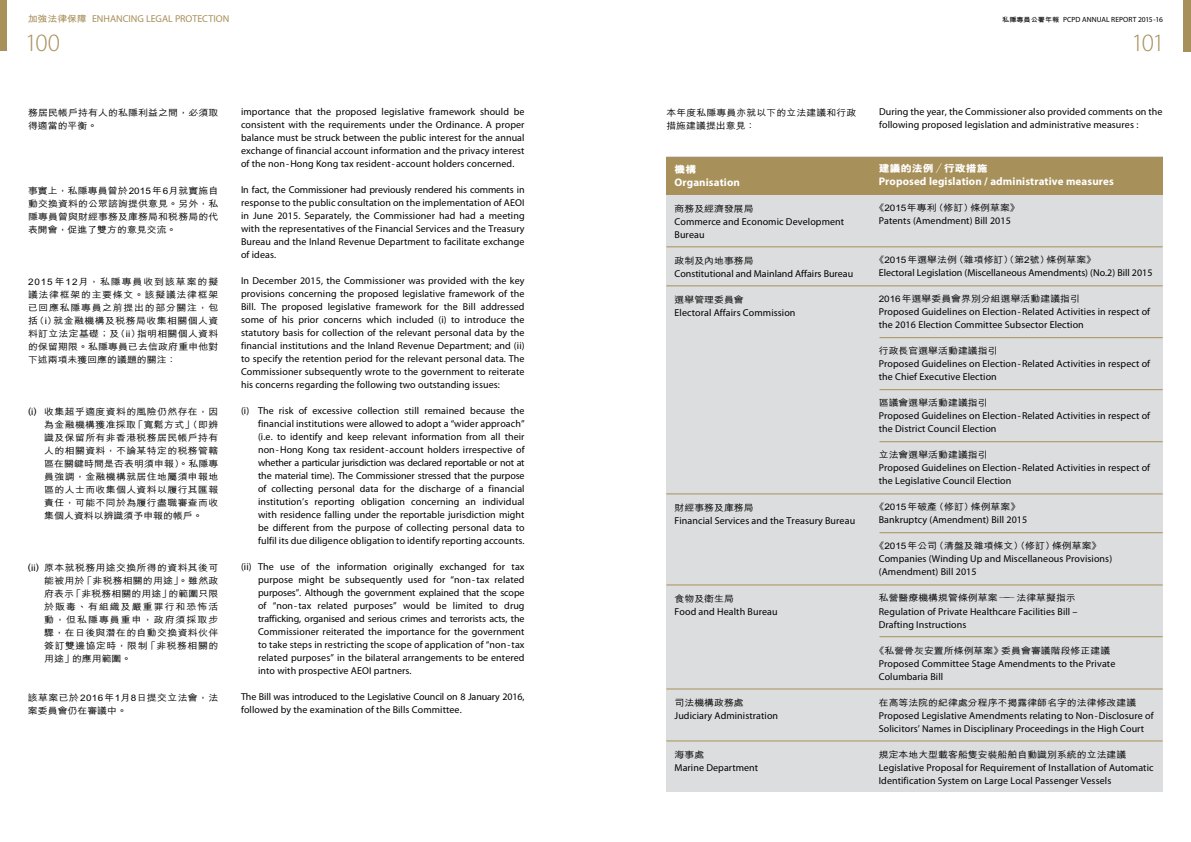
<style>
.page{position:relative;width:1191px;height:842px;background:#fff}
.page>*{position:absolute;margin:0;border:0;box-sizing:border-box;transform-origin:0 0}
.t1{font:300 25px "Myriad Pro";letter-spacing:-.07em;color:#a8905a}
.t2{font:700 11px "Myriad Pro";letter-spacing:.01em;color:#fff}
.t3{font:10px/13px "Myriad Pro";letter-spacing:.01em;color:#000}
.t4{font:10px/13px "Myriad Pro";letter-spacing:-.01em;color:#000}
.t5{font:10px "Myriad Pro";color:#a8905a}
.t6{font:800 10px "M Hei HK";color:#fff;scale:1.1 1}
.t7{font:500 9px/13px "M Hei HK";color:#000;text-align:justify;scale:1.1 1}
.t8{font:500 9px/13px "M Hei HK";letter-spacing:.035em;color:#000;scale:1.1 1}
.t9{font:7.5px "Myriad Pro";letter-spacing:.005em;color:#000}
.s1{font-family:"M Hei HK";font-weight:700;font-size:9px}
.s2{font-family:"M Hei HK";font-weight:700;font-size:6.5px}
</style>
<div class="page">
<div style="left:0;top:0;width:7px;height:51px;background:#a8905a"></div>
<div style="left:1183px;top:0;width:8px;height:51px;background:#a8905a"></div>
<div style="left:666px;top:157px;width:496px;height:635px;background:#dcddde"></div>
<div style="left:666px;top:157px;width:496px;height:38px;background:#a8905a"></div>
<hr style="left:666px;top:247px;width:496px;height:1px;background:#a8905a">
<hr style="left:666px;top:286px;width:496px;height:1px;background:#a8905a">
<hr style="left:879px;top:337px;width:283px;height:1px;background:#a8905a">
<hr style="left:879px;top:389px;width:283px;height:1px;background:#a8905a">
<hr style="left:879px;top:441px;width:283px;height:1px;background:#a8905a">
<hr style="left:879px;top:532px;width:283px;height:1px;background:#a8905a">
<hr style="left:879px;top:636px;width:283px;height:1px;background:#a8905a">
<hr style="left:666px;top:494px;width:496px;height:1px;background:#a8905a">
<hr style="left:666px;top:585px;width:496px;height:1px;background:#a8905a">
<hr style="left:666px;top:689px;width:496px;height:1px;background:#a8905a">
<hr style="left:666px;top:741px;width:496px;height:1px;background:#a8905a">
<p class="t5" style="left:28px;top:14px;width:203px"><span class="s1">加強法律保障</span> ENHANCING LEGAL PROTECTION</p>
<p class="t9" style="left:1002px;top:16px;width:162px"><span class="s2">私隱專員公署年報</span> PCPD ANNUAL REPORT 2015-16</p>
<p class="t1" style="left:25px;top:29px;width:36px">100</p>
<p class="t1" style="left:1131px;top:29px;width:35px">101</p>
<p class="t7" style="left:28px;top:105px;width:174px">務居民帳戶持有人的私隱利益之間，必須取得適當的平衡。</p>
<p class="t7" style="left:28px;top:183px;width:174px">事實上，私隱專員曾於2015年6月就實施自動交換資料的公眾諮詢提供意見。另外，私隱專員曾與財經事務及庫務局和稅務局的代表開會，促進了雙方的意見交流。</p>
<p class="t7" style="left:28px;top:274px;width:175px">2015年12月，私隱專員收到該草案的擬議法律框架的主要條文。該擬議法律框架已回應私隱專員之前提出的部分關注，包括（i）就金融機構及稅務局收集相關個人資料訂立法定基礎；及（ii）指明相關個人資料的保留期限。私隱專員已去信政府重申他對下述兩項未獲回應的議題的關注：</p>
<p class="t7" style="left:44px;top:404px;width:160px;text-indent:-16px">(i) 收集超乎適度資料的風險仍然存在，因為金融機構獲准採取「寬鬆方式」（即辨識及保留所有非香港稅務居民帳戶持有人的相關資料，不論某特定的稅務管轄區在關鍵時間是否表明須申報）。私隱專員強調，金融機構就居住地屬須申報地區的人士而收集個人資料以履行其匯報責任，可能不同於為履行盡職審查而收集個人資料以辨識須予申報的帳戶。</p>
<p class="t7" style="left:44px;top:560px;width:160px;text-indent:-16px">(ii) 原本就稅務用途交換所得的資料其後可能被用於「非稅務相關的用途」。雖然政府表示「非稅務相關的用途」的範圍只限於販毒、有組織及嚴重罪行和恐怖活動，但私隱專員重申，政府須採取步驟，在日後與潛在的自動交換資料伙伴簽訂雙邊協定時，限制「非稅務相關的用途」的應用範圍。</p>
<p class="t8" style="left:28px;top:690px;width:174px">該草案已於2016年1月8日提交立法會，法案委員會仍在審議中。</p>
<p class="t3" style="left:241px;top:106px;width:285px;text-align:justify">importance that the proposed legislative framework should be consistent with the requirements under the Ordinance. A proper balance must be struck between the public interest for the annual exchange of financial account information and the privacy interest of the non-Hong Kong tax resident-account holders concerned.</p>
<p class="t3" style="left:241px;top:184px;width:285px;text-align:justify">In fact, the Commissioner had previously rendered his comments in response to the public consultation on the implementation of AEOI in June 2015. Separately, the Commissioner had had a meeting with the representatives of the Financial Services and the Treasury Bureau and the Inland Revenue Department to facilitate exchange of ideas.</p>
<p class="t3" style="left:241px;top:275px;width:285px;text-align:justify">In December 2015, the Commissioner was provided with the key provisions concerning the proposed legislative framework of the Bill. The proposed legislative framework for the Bill addressed some of his prior concerns which included (i) to introduce the statutory basis for collection of the relevant personal data by the financial institutions and the Inland Revenue Department; and (ii) to specify the retention period for the relevant personal data. The Commissioner subsequently wrote to the government to reiterate his concerns regarding the following two outstanding issues:</p>
<p class="t3" style="left:258px;top:405px;width:268px;text-align:justify;text-indent:-17px">(i) The risk of excessive collection still remained because the financial institutions were allowed to adopt a “wider approach” (i.e. to identify and keep relevant information from all their non-Hong Kong tax resident-account holders irrespective of whether a particular jurisdiction was declared reportable or not at the material time). The Commissioner stressed that the purpose of collecting personal data for the discharge of a financial institution’s reporting obligation concerning an individual with residence falling under the reportable jurisdiction might be different from the purpose of collecting personal data to fulfil its due diligence obligation to identify reporting accounts.</p>
<p class="t3" style="left:258px;top:561px;width:268px;text-align:justify;text-indent:-17px">(ii) The use of the information originally exchanged for tax purpose might be subsequently used for “non-tax related purposes”. Although the government explained that the scope of “non-tax related purposes” would be limited to drug trafficking, organised and serious crimes and terrorists acts, the Commissioner reiterated the importance for the government to take steps in restricting the scope of application of “non-tax related purposes” in the bilateral arrangements to be entered into with prospective AEOI partners.</p>
<p class="t4" style="left:241px;top:691px;width:285px">The Bill was introduced to the Legislative Council on 8 January 2016, followed by the examination of the Bills Committee.</p>
<p class="t7" style="left:666px;top:105px;width:174px">本年度私隱專員亦就以下的立法建議和行政措施建議提出意見：</p>
<p class="t3" style="left:879px;top:106px;width:285px">During the year, the Commissioner also provided comments on the following proposed legislation and administrative measures :</p>
<p class="t6" style="left:878px;top:162px;width:100px">建議的法例／行政措施</p>
<p class="t2" style="left:878px;top:176px;width:237px">Proposed legislation / administrative measures</p>
<p class="t7" style="left:874px;top:201px;width:134px">《2015年專利（修訂）條例草案》</p>
<p class="t3" style="left:878px;top:215px;width:133px">Patents (Amendment) Bill 2015</p>
<p class="t7" style="left:874px;top:253px;width:203px">《2015年選舉法例（雜項修訂）（第2號）條例草案》</p>
<p class="t3" style="left:878px;top:267px;width:275px">Electoral Legislation (Miscellaneous Amendments) (No.2) Bill 2015</p>
<p class="t7" style="left:878px;top:292px;width:184px">2016年選舉委員會界別分組選舉活動建議指引</p>
<p class="t3" style="left:878px;top:306px;width:273px">Proposed Guidelines on Election-Related Activities in respect of the 2016 Election Committee Subsector Election</p>
<p class="t7" style="left:878px;top:344px;width:109px">行政長官選舉活動建議指引</p>
<p class="t3" style="left:878px;top:358px;width:273px">Proposed Guidelines on Election-Related Activities in respect of the Chief Executive Election</p>
<p class="t7" style="left:878px;top:396px;width:100px">區議會選舉活動建議指引</p>
<p class="t3" style="left:878px;top:410px;width:273px">Proposed Guidelines on Election-Related Activities in respect of the District Council Election</p>
<p class="t7" style="left:878px;top:448px;width:100px">立法會選舉活動建議指引</p>
<p class="t3" style="left:878px;top:462px;width:273px">Proposed Guidelines on Election-Related Activities in respect of the Legislative Council Election</p>
<p class="t7" style="left:874px;top:500px;width:134px">《2015年破產（修訂）條例草案》</p>
<p class="t3" style="left:878px;top:514px;width:150px">Bankruptcy (Amendment) Bill 2015</p>
<p class="t7" style="left:874px;top:539px;width:208px">《2015年公司（清盤及雜項條文）（修訂）條例草案》</p>
<p class="t3" style="left:878px;top:553px;width:235px">Companies (Winding Up and Miscellaneous Provisions) (Amendment) Bill 2015</p>
<p class="t7" style="left:878px;top:591px;width:181px">私營醫療機構規管條例草案 —— 法律草擬指示</p>
<p class="t3" style="left:878px;top:605px;width:200px">Regulation of Private Healthcare Facilities Bill –</p>
<p class="t3" style="left:878px;top:618px;width:89px">Drafting Instructions</p>
<p class="t7" style="left:874px;top:643px;width:216px">《私營骨灰安置所條例草案》委員會審議階段修正建議</p>
<p class="t3" style="left:878px;top:657px;width:238px">Proposed Committee Stage Amendments to the Private<br>Columbaria Bill</p>
<p class="t7" style="left:878px;top:695px;width:235px">在高等法院的紀律處分程序不揭露律師名字的法律修改建議</p>
<p class="t3" style="left:878px;top:709px;width:276px">Proposed Legislative Amendments relating to Non-Disclosure of<br>Solicitors’ Names in Disciplinary Proceedings in the High Court</p>
<p class="t7" style="left:878px;top:747px;width:226px">規定本地大型載客船隻安裝船舶自動識別系統的立法建議</p>
<p class="t3" style="left:878px;top:761px;width:276px">Legislative Proposal for Requirement of Installation of Automatic<br>Identification System on Large Local Passenger Vessels</p>
<p class="t6" style="left:674px;top:162px;width:21px">機構</p>
<p class="t2" style="left:674px;top:176px;width:67px">Organisation</p>
<p class="t7" style="left:674px;top:201px;width:74px">商務及經濟發展局</p>
<p class="t3" style="left:674px;top:215px;width:171px">Commerce and Economic Development<br>Bureau</p>
<p class="t7" style="left:674px;top:253px;width:74px">政制及內地事務局</p>
<p class="t3" style="left:674px;top:267px;width:180px">Constitutional and Mainland Affairs Bureau</p>
<p class="t7" style="left:674px;top:292px;width:64px">選舉管理委員會</p>
<p class="t3" style="left:674px;top:306px;width:122px">Electoral Affairs Commission</p>
<p class="t7" style="left:674px;top:500px;width:74px">財經事務及庫務局</p>
<p class="t3" style="left:674px;top:514px;width:182px">Financial Services and the Treasury Bureau</p>
<p class="t7" style="left:674px;top:591px;width:56px">食物及衛生局</p>
<p class="t3" style="left:674px;top:605px;width:105px">Food and Health Bureau</p>
<p class="t7" style="left:674px;top:695px;width:64px">司法機構政務處</p>
<p class="t3" style="left:674px;top:709px;width:105px">Judiciary Administration</p>
<p class="t7" style="left:674px;top:747px;width:29px">海事處</p>
<p class="t3" style="left:674px;top:761px;width:85px">Marine Department</p>
</div>
